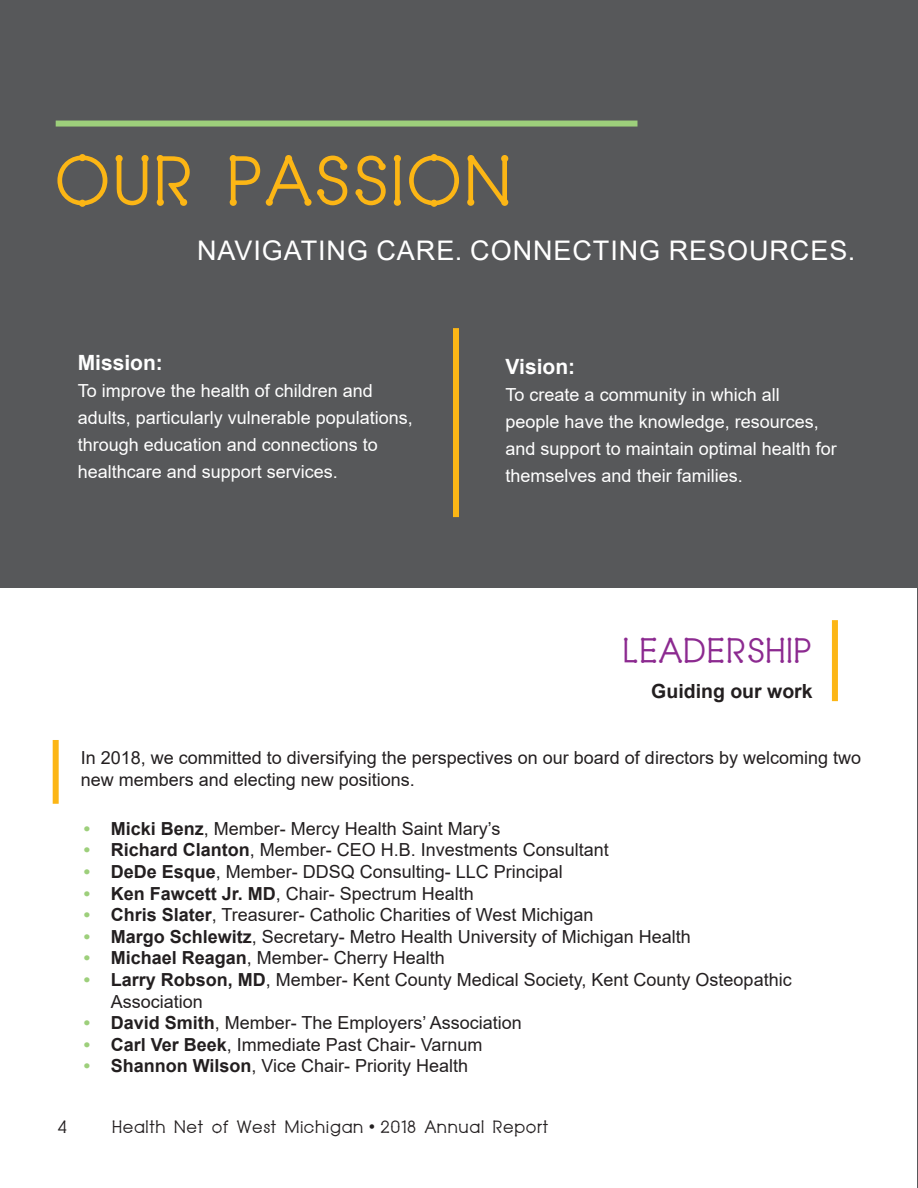
<style>
.page{position:relative;width:918px;height:1188px;background:#fff}
.page>*{position:absolute;margin:0;border:0;box-sizing:border-box;transform-origin:0 0}
.Page_Header_-_Blue{font:72px "HN Bridger";color:#fcb615}
.Page_Header_-_Black{font:36px "HN Bridger";color:#8c2a90}
.Page_Header_-_White{font:27px "Arial";letter-spacing:.035em;color:#fff}
.Pull_Quote_Text{font:700 21px "Arial";color:#fff}
.Blue_Text_-_Align_Le{font:700 19.5px "Arial";color:#231f20}
.t1{font:18px/21.6px "Arial";color:#231f20}
.Pull_Quote_Text-2{font:18px/27px "Arial";color:#fff}
.t2{font:18px "HN Bridger";color:#231f20}
.s1{font-weight:700;color:#9dcf7b}
.s2{font-weight:700}
.s3{font-family:"Arial"}
</style>
<div class="page">
<hr style="left:917px;top:587px;width:1px;height:601px;background:#57585a">
<div style="left:0;top:0;width:918px;height:587px;background:#57585a"></div>
<div style="left:453px;top:328px;width:6px;height:189px;background:#fcb615"></div>
<div style="left:53px;top:740px;width:6px;height:64px;background:#fcb615"></div>
<div style="left:832px;top:620px;width:6px;height:81px;background:#fcb615"></div>
<div style="left:56px;top:121px;width:581px;height:6px;background:#9dcf7b"></div>
<p class="Page_Header_-_Blue" style="left:53px;top:143px;width:460px">OUR PASSION</p>
<p class="Page_Header_-_White" style="left:197px;top:232px;width:660px">NAVIGATING CARE. CONNECTING RESOURCES.</p>
<p class="Pull_Quote_Text" style="left:78px;top:348px;width:87px">Mission:</p>
<p class="Pull_Quote_Text-2" style="left:78px;top:377px;width:337px">To improve the health of children and adults, particularly vulnerable populations, through education and connections to healthcare and support services.</p>
<p class="Pull_Quote_Text" style="left:506px;top:352px;width:71px">Vision:</p>
<p class="Pull_Quote_Text-2" style="left:506px;top:381px;width:333px">To create a community in which all people have the knowledge, resources, and support to maintain optimal health for themselves and their families.</p>
<p class="Page_Header_-_Black" style="left:622px;top:632px;width:192px">LEADERSHIP</p>
<p class="Blue_Text_-_Align_Le" style="left:651px;top:677px;width:163px">Guiding our work</p>
<p class="t1" style="left:81px;top:747px;width:782px">In 2018, we committed to diversifying the perspectives on our board of directors by welcoming two new members and electing new positions.</p>
<p class="t1" style="left:84px;top:818px;width:418px"><span class="s1">•</span> <span class="s2">Micki Benz</span>, Member- Mercy Health Saint Mary’s</p>
<p class="t1" style="left:84px;top:839px;width:527px"><span class="s1">•</span> <span class="s2">Richard Clanton</span>, Member- CEO H.B. Investments Consultant</p>
<p class="t1" style="left:84px;top:861px;width:481px"><span class="s1">•</span> <span class="s2">DeDe Esque</span>, Member- DDSQ Consulting- LLC Principal</p>
<p class="t1" style="left:84px;top:882px;width:392px"><span class="s1">•</span> <span class="s2">Ken Fawcett Jr. MD</span>, Chair- Spectrum Health</p>
<p class="t1" style="left:84px;top:904px;width:511px"><span class="s1">•</span> <span class="s2">Chris Slater</span>, Treasurer- Catholic Charities of West Michigan</p>
<p class="t1" style="left:84px;top:926px;width:609px"><span class="s1">•</span> <span class="s2">Margo Schlewitz</span>, Secretary- Metro Health University of Michigan Health</p>
<p class="t1" style="left:84px;top:947px;width:363px"><span class="s1">•</span> <span class="s2">Michael Reagan</span>, Member- Cherry Health</p>
<p class="t1" style="left:111px;top:969px;width:682px;text-indent:-27px"><span class="s1">•</span> <span class="s2">Larry Robson, MD</span>, Member- Kent County Medical Society, Kent County Osteopathic<br>Association</p>
<p class="t1" style="left:84px;top:1012px;width:440px"><span class="s1">•</span> <span class="s2">David Smith</span>, Member- The Employers’ Association</p>
<p class="t1" style="left:84px;top:1034px;width:400px"><span class="s1">•</span> <span class="s2">Carl Ver Beek</span>, Immediate Past Chair- Varnum</p>
<p class="t1" style="left:84px;top:1055px;width:386px"><span class="s1">•</span> <span class="s2">Shannon Wilson</span>, Vice Chair- Priority Health</p>
<p class="t2" style="left:57px;top:1118px;width:12px">4</p>
<p class="t2" style="left:112px;top:1118px;width:438px">Health Net of West Michigan <span class="s3">•</span> 2018 Annual Report</p>
</div>
